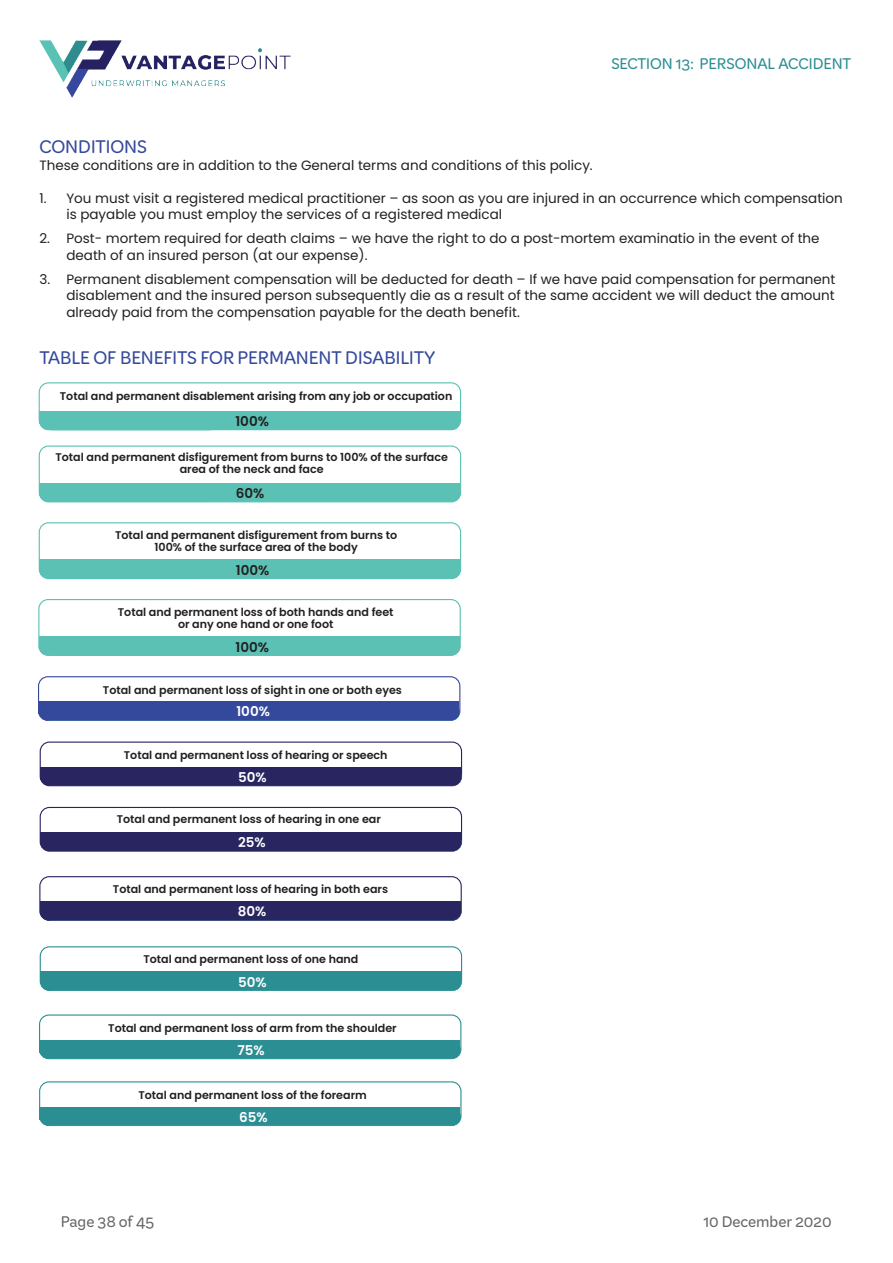
<style>
.page{position:relative;width:893px;height:1263px;background:#fff}
.page>*{position:absolute;margin:0;border:0;box-sizing:border-box;transform-origin:0 0}
.t1{font:17.25px "Kit Rounded VF";letter-spacing:-.005em;color:#35499c}
.t2{font:14.55px "Kit Rounded VF";letter-spacing:-.005em;color:#2b8e92}
.t3{font:14.55px "Kit Rounded VF";letter-spacing:-.005em;color:#676666}
.t4{font:13.5px/16.5px "Poppins";color:#231f20}
.t5{font:600 13.5px "Poppins";color:#fff}
.t6{font:600 13.5px "Poppins";color:#231f20}
.t7{font:600 11.1px/12px "Poppins";color:#231f20;text-align:center}
</style>
<div class="page">
<img style="left:39px;top:40px;width:254px;height:59px">
<div style="left:39px;top:382px;width:422px;height:48px;border:1px solid #5ac1b4;border-radius:9px"></div>
<div style="left:39px;top:412px;width:421px;height:18px;background:#5ac1b4;border-radius:9px"></div>
<div style="left:39px;top:411px;width:421px;height:13px;background:#5ac1b4"></div>
<div style="left:39px;top:445px;width:422px;height:57px;border:1px solid #5ac1b4;border-radius:9px"></div>
<div style="left:39px;top:484px;width:422px;height:18px;background:#5ac1b4;border-radius:9px"></div>
<div style="left:39px;top:483px;width:421px;height:12px;background:#5ac1b4"></div>
<div style="left:39px;top:522px;width:422px;height:57px;border:1px solid #5ac1b4;border-radius:9px"></div>
<div style="left:39px;top:561px;width:422px;height:18px;background:#5ac1b4;border-radius:9px"></div>
<div style="left:39px;top:560px;width:421px;height:12px;background:#5ac1b4"></div>
<div style="left:38px;top:599px;width:423px;height:57px;border:1px solid #5ac1b4;border-radius:9px"></div>
<div style="left:39px;top:637px;width:421px;height:18px;background:#5ac1b4;border-radius:9px"></div>
<div style="left:39px;top:637px;width:420px;height:12px;background:#5ac1b4"></div>
<div style="left:38px;top:676px;width:422px;height:45px;border:1px solid #35499c;border-radius:9px"></div>
<div style="left:39px;top:703px;width:421px;height:17px;background:#35499c;border-radius:9px"></div>
<div style="left:39px;top:702px;width:420px;height:12px;background:#35499c"></div>
<div style="left:40px;top:741px;width:422px;height:45px;border:1px solid #282560;border-radius:9px"></div>
<div style="left:40px;top:768px;width:422px;height:18px;background:#282560;border-radius:9px"></div>
<div style="left:40px;top:767px;width:421px;height:12px;background:#282560"></div>
<div style="left:40px;top:807px;width:422px;height:44px;border:1px solid #282560;border-radius:9px"></div>
<div style="left:40px;top:833px;width:422px;height:18px;background:#282560;border-radius:9px"></div>
<div style="left:40px;top:832px;width:421px;height:12px;background:#282560"></div>
<div style="left:39px;top:876px;width:423px;height:45px;border:1px solid #282560;border-radius:9px"></div>
<div style="left:40px;top:902px;width:421px;height:18px;background:#282560;border-radius:9px"></div>
<div style="left:40px;top:902px;width:420px;height:12px;background:#282560"></div>
<div style="left:40px;top:946px;width:422px;height:45px;border:1px solid #2b8e92;border-radius:9px"></div>
<div style="left:40px;top:973px;width:422px;height:18px;background:#2b8e92;border-radius:9px"></div>
<div style="left:40px;top:972px;width:421px;height:12px;background:#2b8e92"></div>
<div style="left:39px;top:1014px;width:422px;height:45px;border:1px solid #2b8e92;border-radius:9px"></div>
<div style="left:40px;top:1041px;width:421px;height:18px;background:#2b8e92;border-radius:9px"></div>
<div style="left:40px;top:1040px;width:420px;height:12px;background:#2b8e92"></div>
<div style="left:39px;top:1081px;width:422px;height:45px;border:1px solid #2b8e92;border-radius:9px"></div>
<div style="left:40px;top:1108px;width:421px;height:18px;background:#2b8e92;border-radius:9px"></div>
<div style="left:40px;top:1107px;width:420px;height:12px;background:#2b8e92"></div>
<p class="t2" style="left:611px;top:55px;width:241px">SECTION 13: PERSONAL ACCIDENT</p>
<p class="t1" style="left:39px;top:137px;width:109px">CONDITIONS</p>
<p class="t4" style="left:39px;top:157px;width:555px">These conditions are in addition to the General terms and conditions of this policy.</p>
<p class="t4" style="left:66px;top:190px;width:778px;text-indent:-27px">1. You must visit a registered medical practitioner – as soon as you are injured in an occurrence which compensation is payable you must employ the services of a registered medical</p>
<p class="t4" style="left:66px;top:231px;width:755px;text-indent:-27px">2. Post- mortem required for death claims – we have the right to do a post-mortem examinatio in the event of the death of an insured person (at our expense).</p>
<p class="t4" style="left:66px;top:271px;width:770px;text-align:justify;text-indent:-27px">3. Permanent disablement compensation will be deducted for death – If we have paid compensation for permanent disablement and the insured person subsequently die as a result of the same accident we will deduct the amount already paid from the compensation payable for the death benefit.</p>
<p class="t1" style="left:39px;top:348px;width:397px">TABLE OF BENEFITS FOR PERMANENT DISABILITY</p>
<p class="t7" style="left:60px;top:391px;width:394px">Total and permanent disablement arising from any job or occupation</p>
<p class="t6" style="left:235px;top:413px;width:35px">100%</p>
<p class="t7" style="left:55px;top:451px;width:394px">Total and permanent disfigurement from burns to 100% of the surface area of the neck and face</p>
<p class="t6" style="left:236px;top:486px;width:30px">60%</p>
<p class="t7" style="left:115px;top:530px;width:284px">Total and permanent disfigurement from burns to<br>100% of the surface area of the body</p>
<p class="t6" style="left:236px;top:562px;width:35px">100%</p>
<p class="t7" style="left:118px;top:606px;width:277px">Total and permanent loss of both hands and feet or any one hand or one foot</p>
<p class="t6" style="left:236px;top:639px;width:35px">100%</p>
<p class="t7" style="left:103px;top:684px;width:301px">Total and permanent loss of sight in one or both eyes</p>
<p class="t5" style="left:236px;top:704px;width:35px">100%</p>
<p class="t7" style="left:124px;top:749px;width:265px">Total and permanent loss of hearing or speech</p>
<p class="t5" style="left:238px;top:769px;width:30px">50%</p>
<p class="t7" style="left:117px;top:813px;width:266px">Total and permanent loss of hearing in one ear</p>
<p class="t5" style="left:238px;top:835px;width:29px">25%</p>
<p class="t7" style="left:113px;top:883px;width:277px">Total and permanent loss of hearing in both ears</p>
<p class="t5" style="left:238px;top:904px;width:30px">80%</p>
<p class="t7" style="left:143px;top:953px;width:217px">Total and permanent loss of one hand</p>
<p class="t5" style="left:238px;top:974px;width:30px">50%</p>
<p class="t7" style="left:108px;top:1022px;width:290px">Total and permanent loss of arm from the shoulder</p>
<p class="t5" style="left:237px;top:1042px;width:29px">75%</p>
<p class="t7" style="left:138px;top:1089px;width:230px">Total and permanent loss of the forearm</p>
<p class="t5" style="left:239px;top:1109px;width:30px">65%</p>
<p class="t3" style="left:61px;top:1213px;width:95px">Page 38 of 45</p>
<p class="t3" style="left:703px;top:1213px;width:130px">10 December 2020</p>
</div>
